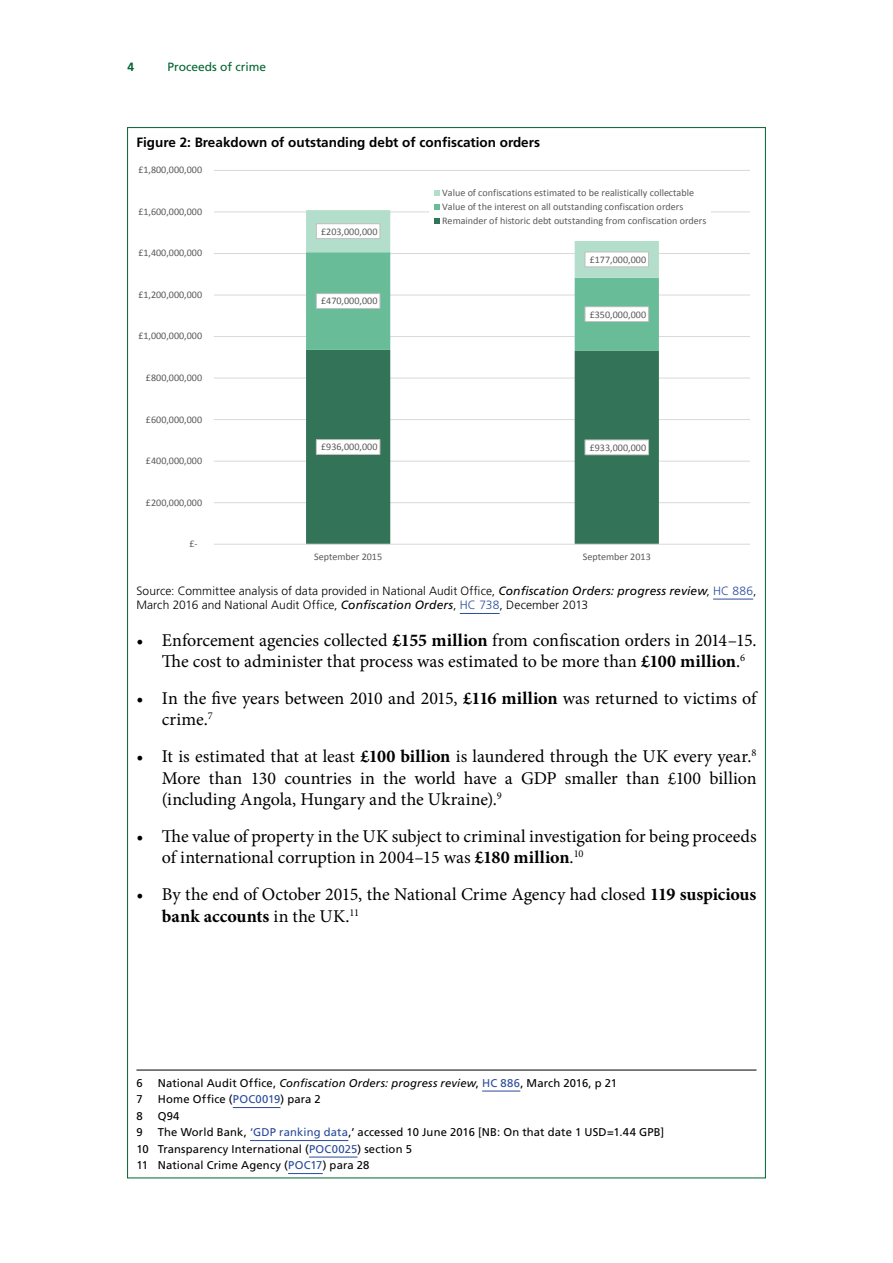
<style>
.page{position:relative;width:893px;height:1263px;background:#fff}
.page>*{position:absolute;margin:0;border:0;box-sizing:border-box;transform-origin:0 0}
.t1{font:18px/21.6px "Minion Pro";color:#000}
.t2{font:700 13.5px "Frutiger LT Std";color:#000}
.Source{font:300 12px/14.4px "Frutiger LT Std";letter-spacing:.005em;color:#000}
.Final_Header{font:12px "Frutiger LT Std";color:#006430}
.Final_Header-2{font:700 12px "Frutiger LT Std";color:#006430}
.Footnote_text{font:11.25px "Frutiger LT Std";letter-spacing:.015em;color:#000}
.t3{font:10.05px/14.2px "Calibri";color:#595959}
.s1{font-weight:400;font-style:italic}
.s2{color:#2a4b9b}
.s3{font-weight:700}
.s4{font-style:italic}
</style>
<div class="page">
<hr style="left:713px;top:599px;width:40px;height:1px;background:#2a4b9b">
<hr style="left:460px;top:613px;width:40px;height:1px;background:#2a4b9b">
<svg style="left:214px;top:170px;width:535px;height:375px"></svg>
<hr style="left:136px;top:1070px;width:620px;height:1px;background:#000">
<hr style="left:482px;top:1091px;width:38px;height:1px;background:#2a4b9b">
<hr style="left:233px;top:1107px;width:47px;height:1px;background:#2a4b9b">
<hr style="left:250px;top:1140px;width:98px;height:1px;background:#2a4b9b">
<hr style="left:309px;top:1157px;width:48px;height:1px;background:#2a4b9b">
<hr style="left:288px;top:1173px;width:35px;height:1px;background:#2a4b9b">
<p class="Final_Header-2" style="left:128px;top:59px;width:8px">4</p>
<p class="Final_Header" style="left:168px;top:59px;width:100px">Proceeds of crime</p>
<p class="t2" style="left:136px;top:134px;width:405px">Figure 2: Breakdown of outstanding debt of confiscation orders</p>
<p class="t3" style="left:138px;top:163px;width:65px">£1,800,000,000</p>
<p class="t3" style="left:138px;top:204px;width:65px">£1,600,000,000</p>
<p class="t3" style="left:138px;top:246px;width:65px">£1,400,000,000</p>
<p class="t3" style="left:138px;top:287px;width:65px">£1,200,000,000</p>
<p class="t3" style="left:138px;top:329px;width:65px">£1,000,000,000</p>
<p class="t3" style="left:146px;top:370px;width:58px">£800,000,000</p>
<p class="t3" style="left:146px;top:412px;width:58px">£600,000,000</p>
<p class="t3" style="left:146px;top:454px;width:58px">£400,000,000</p>
<p class="t3" style="left:146px;top:495px;width:58px">£200,000,000</p>
<p class="t3" style="left:189px;top:537px;width:10px">£-</p>
<p class="t3" style="left:321px;top:224px;width:58px">£203,000,000</p>
<p class="t3" style="left:321px;top:294px;width:58px">£470,000,000</p>
<p class="t3" style="left:442px;top:185px;width:266px">Value of confiscations estimated to be realistically collectable<br>Value of the interest on all outstanding confiscation orders<br>Remainder of historic debt outstanding from confiscation orders</p>
<p class="t3" style="left:590px;top:252px;width:58px">£177,000,000</p>
<p class="t3" style="left:590px;top:307px;width:58px">£350,000,000</p>
<p class="t3" style="left:321px;top:440px;width:58px">£936,000,000</p>
<p class="t3" style="left:590px;top:440px;width:58px">£933,000,000</p>
<p class="t3" style="left:314px;top:550px;width:70px">September 2015</p>
<p class="t3" style="left:583px;top:550px;width:70px">September 2013</p>
<p class="Source" style="left:136px;top:583px;width:622px">Source: Committee analysis of data provided in National Audit Office, <span class="s1">Confiscation Orders: progress review</span>, <span class="s2">HC 886</span>,<br>March 2016 and National Audit Office, <span class="s1">Confiscation Orders</span>, <span class="s2">HC 738</span>, December 2013</p>
<p class="t1" style="left:162px;top:629px;width:596px;text-indent:-26px">• Enforcement agencies collected <span class="s3">£155 million</span> from confiscation orders in 2014–15.<br>The cost to administer that process was estimated to be more than <span class="s3">£100 million</span>.<sup>6</sup></p>
<p class="t1" style="left:162px;top:687px;width:596px;text-indent:-26px">• In the five years between 2010 and 2015, <span class="s3">£116 million</span> was returned to victims of crime.<sup>7</sup></p>
<p class="t1" style="left:162px;top:745px;width:596px;text-align:justify;text-indent:-26px">• It is estimated that at least <span class="s3">£100 billion</span> is laundered through the UK every year.<sup>8<br></sup>More than 130 countries in the world have a GDP smaller than £100 billion (including Angola, Hungary and the Ukraine).<sup>9</sup></p>
<p class="t1" style="left:162px;top:825px;width:596px;text-indent:-26px">• The value of property in the UK subject to criminal investigation for being proceeds of international corruption in 2004–15 was <span class="s3">£180 million</span>.<sup>10</sup></p>
<p class="t1" style="left:162px;top:883px;width:596px;text-indent:-26px">• By the end of October 2015, the National Crime Agency had closed <span class="s3">119 suspicious bank accounts</span> in the UK.<sup>11</sup></p>
<p class="Footnote_text" style="left:136px;top:1076px;width:8px">6</p>
<p class="Footnote_text" style="left:158px;top:1076px;width:461px">National Audit Office, <span class="s4">Confiscation Orders: progress review</span>, <span class="s2">HC 886</span>, March 2016, p 21</p>
<p class="Footnote_text" style="left:136px;top:1092px;width:8px">7</p>
<p class="Footnote_text" style="left:158px;top:1092px;width:165px">Home Office (<span class="s2">POC0019</span>) para 2</p>
<p class="Footnote_text" style="left:136px;top:1109px;width:8px">8</p>
<p class="Footnote_text" style="left:158px;top:1109px;width:23px">Q94</p>
<p class="Footnote_text" style="left:136px;top:1125px;width:8px">9</p>
<p class="Footnote_text" style="left:158px;top:1125px;width:508px">The World Bank, <span class="s2">‘GDP ranking data</span>,’ accessed 10 June 2016 [NB: On that date 1 USD=1.44 GPB]</p>
<p class="Footnote_text" style="left:136px;top:1142px;width:277px">10 Transparency International (<span class="s2">POC0025</span>) section 5</p>
<p class="Footnote_text" style="left:136px;top:1158px;width:235px">11 National Crime Agency (<span class="s2">POC17</span>) para 28</p>
</div>
